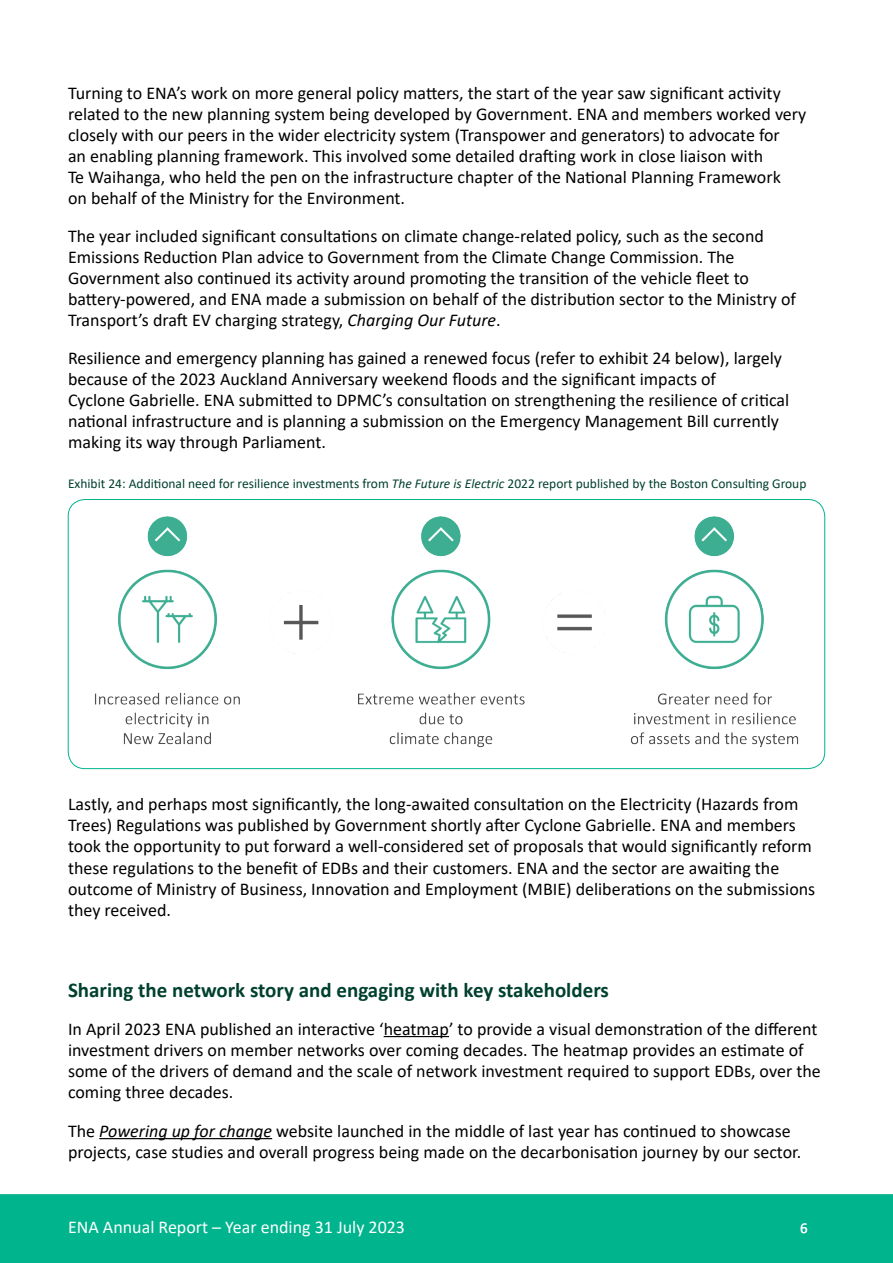
<style>
.page{position:relative;width:893px;height:1263px;background:#fff}
.page>*{position:absolute;margin:0;border:0;box-sizing:border-box;transform-origin:0 0}
.t1{font:700 21px "Calibri";color:#00402e}
.t2{font:18px/21px "Calibri";color:#000}
.t3{font:18px "Calibri";color:#fff}
.t4{font:15px "Calibri";color:#fff}
.t5{font:13.5px "Calibri";color:#00402e}
.s1{font-style:italic}
</style>
<div class="page">
<div style="left:0;top:1195px;width:893px;height:68px;background:#00b48d"></div>
<img style="left:95px;top:516px;width:704px;height:232px">
<hr style="left:384px;top:1036px;width:65px;height:1px;background:#000">
<hr style="left:99px;top:1138px;width:173px;height:1px;background:#000">
<p class="t2" style="left:68px;top:82px;width:740px">Turning to ENA’s work on more general policy matters, the start of the year saw significant activity related to the new planning system being developed by Government. ENA and members worked very closely with our peers in the wider electricity system (Transpower and generators) to advocate for<br>an enabling planning framework. This involved some detailed drafting work in close liaison with<br>Te Waihanga, who held the pen on the infrastructure chapter of the National Planning Framework<br>on behalf of the Ministry for the Environment.</p>
<p class="t2" style="left:68px;top:225px;width:729px">The year included significant consultations on climate change-related policy, such as the second Emissions Reduction Plan advice to Government from the Climate Change Commission. The Government also continued its activity around promoting the transition of the vehicle fleet to battery-powered, and ENA made a submission on behalf of the distribution sector to the Ministry of Transport’s draft EV charging strategy, <span class="s1">Charging Our Future</span>.</p>
<p class="t2" style="left:68px;top:347px;width:723px">Resilience and emergency planning has gained a renewed focus (refer to exhibit 24 below), largely because of the 2023 Auckland Anniversary weekend floods and the significant impacts of<br>Cyclone Gabrielle. ENA submitted to DPMC’s consultation on strengthening the resilience of critical national infrastructure and is planning a submission on the Emergency Management Bill currently making its way through Parliament.</p>
<p class="t5" style="left:68px;top:474px;width:740px">Exhibit 24: Additional need for resilience investments from <span class="s1">The Future is Electric</span> 2022 report published by the Boston Consulting Group</p>
<p class="t2" style="left:68px;top:793px;width:749px">Lastly, and perhaps most significantly, the long-awaited consultation on the Electricity (Hazards from Trees) Regulations was published by Government shortly after Cyclone Gabrielle. ENA and members took the opportunity to put forward a well-considered set of proposals that would significantly reform these regulations to the benefit of EDBs and their customers. ENA and the sector are awaiting the outcome of Ministry of Business, Innovation and Employment (MBIE) deliberations on the submissions they received.</p>
<p class="t1" style="left:68px;top:975px;width:542px">Sharing the network story and engaging with key stakeholders</p>
<p class="t2" style="left:68px;top:1017px;width:754px">In April 2023 ENA published an interactive ‘heatmap’ to provide a visual demonstration of the different investment drivers on member networks over coming decades. The heatmap provides an estimate of some of the drivers of demand and the scale of network investment required to support EDBs, over the coming three decades.</p>
<p class="t2" style="left:68px;top:1119px;width:735px">The <span class="s1">Powering up for change</span> website launched in the middle of last year has continued to showcase projects, case studies and overall progress being made on the decarbonisation journey by our sector.</p>
<p class="t3" style="left:68px;top:1215px;width:339px">ENA Annual Report – Year ending 31 July 2023</p>
<p class="t4" style="left:800px;top:1218px;width:9px">6</p>
<p class="t4" style="left:800px;top:1218px;width:9px">7</p>
</div>
